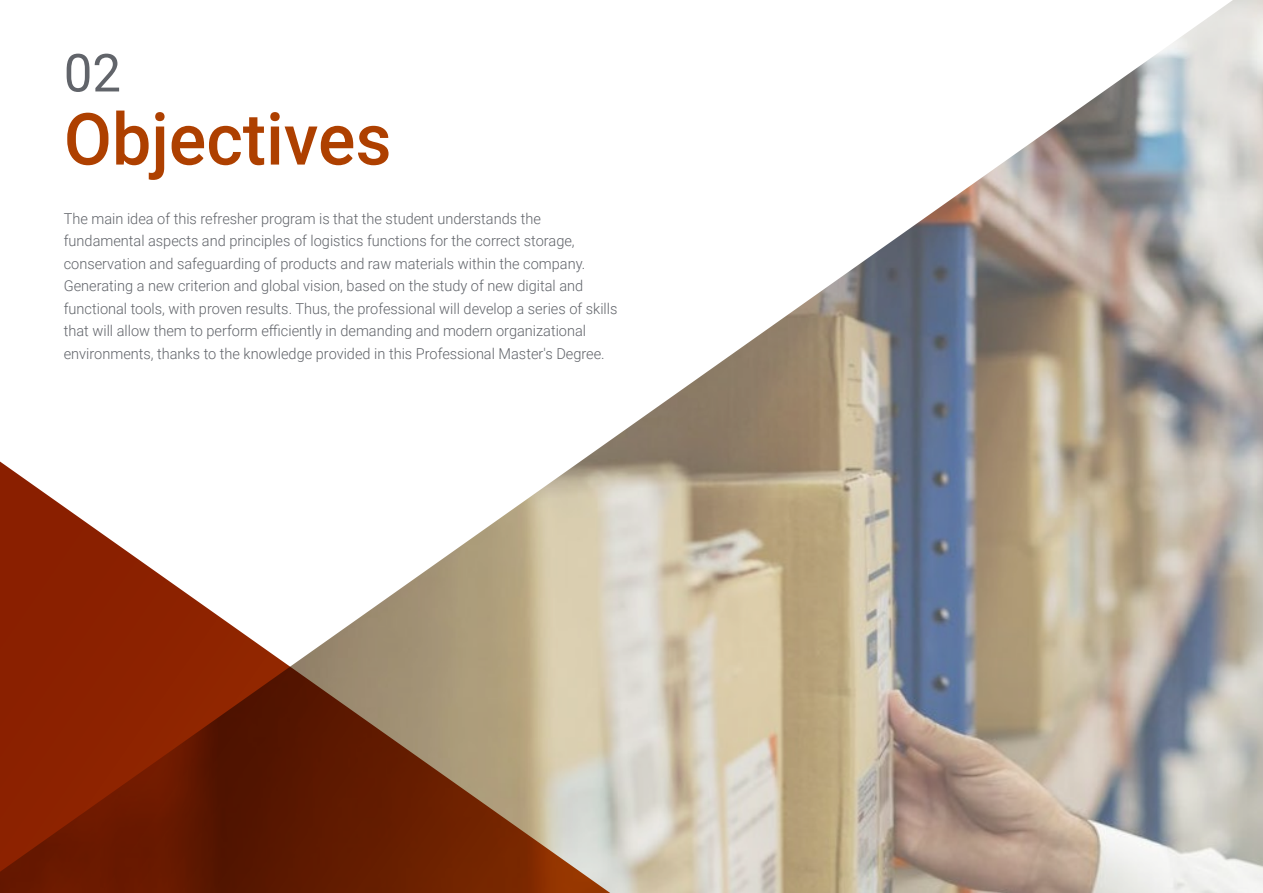
<style>
.page{position:relative;width:1263px;height:893px;background:#fff}
.page>*{position:absolute;margin:0;border:0;box-sizing:border-box;transform-origin:0 0}
.t1{font:500 72px "Roboto";color:#ae4000}
.t2{font:52.5px "Roboto";color:#61646a}
.t3{font:300 15px/22.5px "Roboto";color:#61646a}
</style>
<div class="page">
<img style="left:602px;top:0;width:661px;height:893px">
<svg style="left:0;top:446px;width:640px;height:447px"></svg>
<h2 class="t2" style="left:64px;top:36px;width:59px">02</h2>
<h1 class="t1" style="left:64px;top:89px;width:329px">Objectives</h1>
<p class="t3" style="left:64px;top:207px;width:555px">The main idea of this refresher program is that the student understands the fundamental aspects and principles of logistics functions for the correct storage, conservation and safeguarding of products and raw materials within the company.<br>Generating a new criterion and global vision, based on the study of new digital and functional tools, with proven results. Thus, the professional will develop a series of skills that will allow them to perform efficiently in demanding and modern organizational environments, thanks to the knowledge provided in this Professional Master's Degree.</p>
</div>
